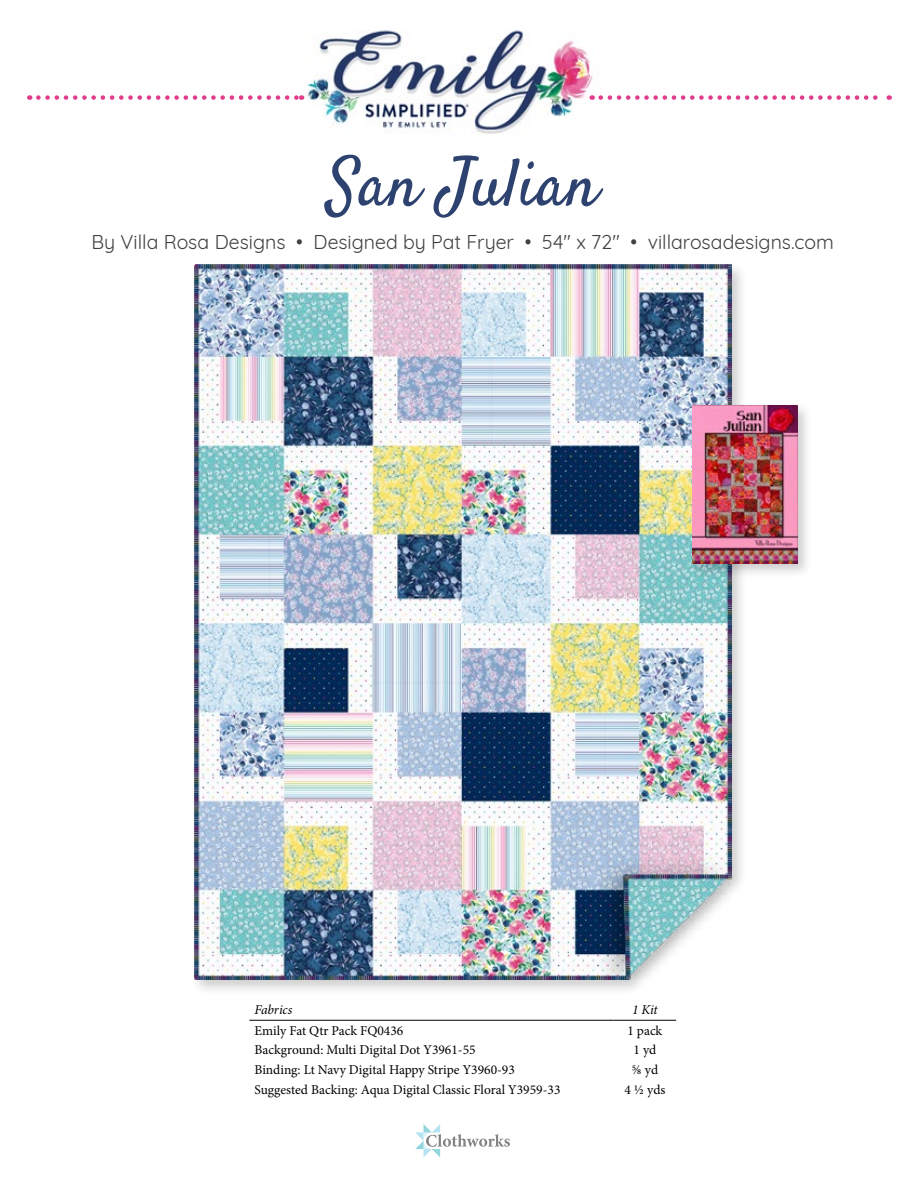
<style>
.page{position:relative;width:918px;height:1188px;background:#fff}
.page>*{position:absolute;margin:0;border:0;box-sizing:border-box;transform-origin:0 0}
.t1{font:67.5px "Satisfy";color:#2e426f}
.t2{font:19.5px "Quicksand";color:#404040}
.t3{font:13.5px "Minion Pro";color:#000}
.t4{font:italic 13.5px "Minion Pro";letter-spacing:-.01em;color:#000}
</style>
<div class="page">
<img style="left:302px;top:30px;width:299px;height:104px">
<hr style="left:249px;top:1020px;width:365px;height:1px;background:#000">
<hr style="left:614px;top:1020px;width:62px;height:1px;background:#000">
<svg style="left:38px;top:95px;width:264px;height:5px"></svg>
<svg style="left:601px;top:95px;width:289px;height:5px"></svg>
<svg style="left:415px;top:1124px;width:95px;height:33px"></svg>
<div style="left:190px;top:260px;width:558px;height:736px;background:#000;opacity:.2"></div>
<img style="left:194px;top:265px;width:537px;height:714px">
<div style="left:688px;top:402px;width:125px;height:177px;background:#000;opacity:.2"></div>
<img style="left:692px;top:406px;width:106px;height:158px">
<h1 class="t1" style="left:327px;top:142px;width:272px">San Julian</h1>
<h2 class="t2" style="left:91px;top:227px;width:744px">By Villa Rosa Designs • Designed by Pat Fryer • 54" x 72" • villarosadesigns.com</h2>
<p class="t4" style="left:255px;top:1000px;width:39px">Fabrics</p>
<p class="t4" style="left:632px;top:1000px;width:27px">1 Kit</p>
<p class="t3" style="left:255px;top:1022px;width:150px">Emily Fat Qtr Pack FQ0436</p>
<p class="t3" style="left:627px;top:1022px;width:36px">1 pack</p>
<p class="t3" style="left:255px;top:1041px;width:223px">Background: Multi Digital Dot Y3961-55</p>
<p class="t3" style="left:633px;top:1041px;width:24px">1 yd</p>
<p class="t3" style="left:255px;top:1061px;width:262px">Binding: Lt Navy Digital Happy Stripe Y3960-93</p>
<p class="t3" style="left:632px;top:1061px;width:28px">⅝ yd</p>
<p class="t3" style="left:255px;top:1080px;width:307px">Suggested Backing: Aqua Digital Classic Floral Y3959-33</p>
<p class="t3" style="left:624px;top:1080px;width:43px">4 ½ yds</p>
</div>
